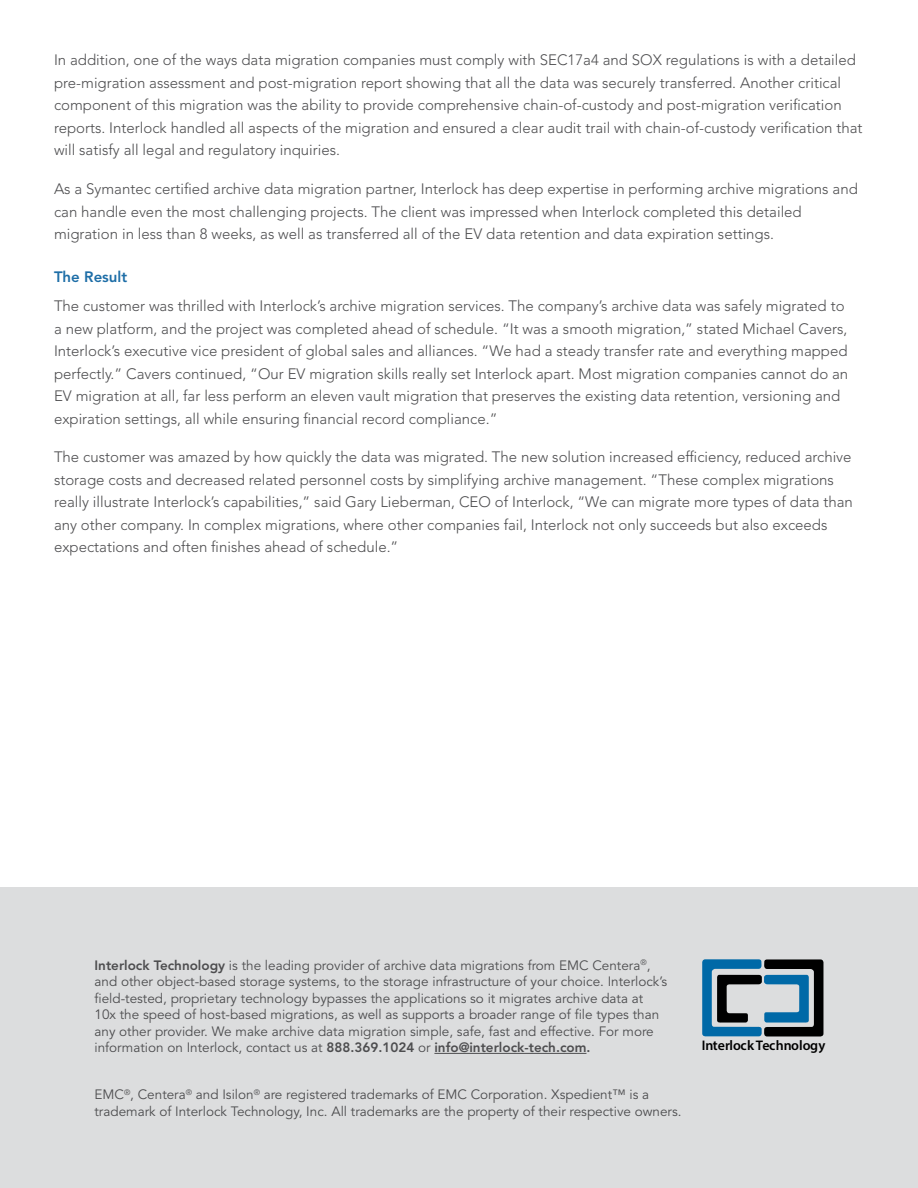
<style>
.page{position:relative;width:918px;height:1188px;background:#fff}
.page>*{position:absolute;margin:0;border:0;box-sizing:border-box;transform-origin:0 0}
.t1{font:300 15px/22.5px "Avenir LT Std";color:#4d4d4f}
.t2{font:800 15px "Avenir LT Std";color:#1e6ea7}
.t3{font:600 13.95px "Myriad Pro";letter-spacing:.005em;color:#000}
.t4{font:13.5px/16.5px "Avenir LT Std";color:#4d4d4f}
.s1{font-weight:800}
</style>
<div class="page">
<div style="left:0;top:888px;width:918px;height:300px;background:#dcddde"></div>
<hr style="left:434px;top:1053px;width:152px;height:1px;background:#4d4d4f">
<svg style="left:702px;top:959px;width:121px;height:78px"></svg>
<p class="t1" style="left:54px;top:49px;width:810px">In addition, one of the ways data migration companies must comply with SEC17a4 and SOX regulations is with a detailed pre-migration assessment and post-migration report showing that all the data was securely transferred. Another critical component of this migration was the ability to provide comprehensive chain-of-custody and post-migration verification reports. Interlock handled all aspects of the migration and ensured a clear audit trail with chain-of-custody verification that will satisfy all legal and regulatory inquiries.</p>
<p class="t1" style="left:54px;top:178px;width:805px">As a Symantec certified archive data migration partner, Interlock has deep expertise in performing archive migrations and can handle even the most challenging projects. The client was impressed when Interlock completed this detailed migration in less than 8 weeks, as well as transferred all of the EV data retention and data expiration settings.</p>
<p class="t2" style="left:54px;top:268px;width:75px">The Result</p>
<p class="t1" style="left:54px;top:295px;width:796px">The customer was thrilled with Interlock’s archive migration services. The company’s archive data was safely migrated to a new platform, and the project was completed ahead of schedule. “It was a smooth migration,” stated Michael Cavers, Interlock’s executive vice president of global sales and alliances. “We had a steady transfer rate and everything mapped perfectly.” Cavers continued, “Our EV migration skills really set Interlock apart. Most migration companies cannot do an EV migration at all, far less perform an eleven vault migration that preserves the existing data retention, versioning and expiration settings, all while ensuring financial record compliance.”</p>
<p class="t1" style="left:54px;top:446px;width:800px">The customer was amazed by how quickly the data was migrated. The new solution increased efficiency, reduced archive storage costs and decreased related personnel costs by simplifying archive management. “These complex migrations really illustrate Interlock’s capabilities,” said Gary Lieberman, CEO of Interlock, “We can migrate more types of data than any other company. In complex migrations, where other companies fail, Interlock not only succeeds but also exceeds expectations and often finishes ahead of schedule.”</p>
<p class="t4" style="left:94px;top:957px;width:574px"><span class="s1">Interlock Technology</span> is the leading provider of archive data migrations from EMC Centera<sup>®</sup>, and other object-based storage systems, to the storage infrastructure of your choice. Interlock’s field-tested, proprietary technology bypasses the applications so it migrates archive data at 10x the speed of host-based migrations, as well as supports a broader range of file types than any other provider. We make archive data migration simple, safe, fast and effective. For more information on Interlock, contact us at <span class="s1">888.369.1024</span> or <span class="s1">info@interlock-tech.com.</span></p>
<p class="t4" style="left:94px;top:1087px;width:589px">EMC<sup>®</sup>, Centera<sup>®</sup> and Isilon<sup>®</sup> are registered trademarks of EMC Corporation. Xspedient™ is a trademark of Interlock Technology, Inc. All trademarks are the property of their respective owners.</p>
<p class="t3" style="left:702px;top:1036px;width:125px">InterlockTechnology</p>
</div>
